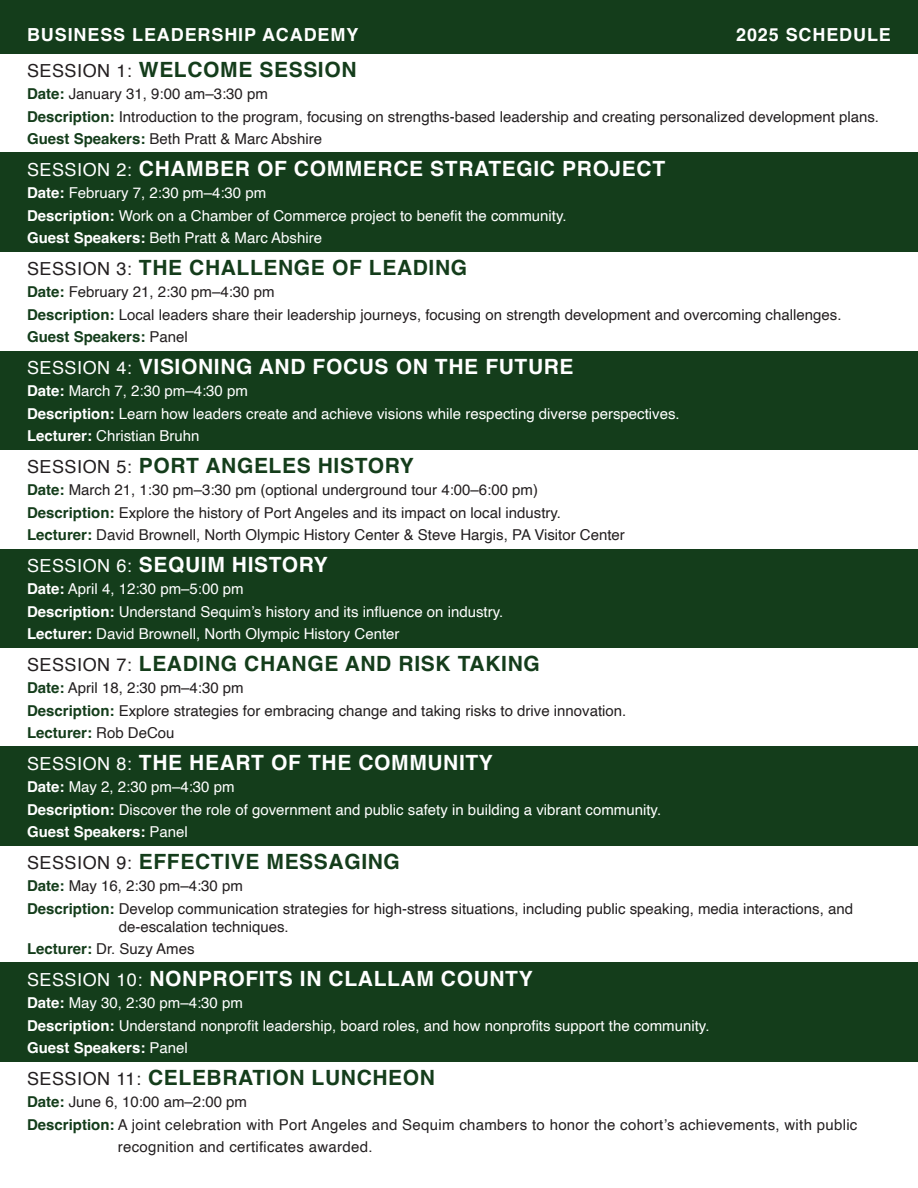
<style>
.page{position:relative;width:918px;height:1188px;background:#fff}
.page>*{position:absolute;margin:0;border:0;box-sizing:border-box;transform-origin:0 0}
.t1{font:700 21px "Helvetica";letter-spacing:.03em;color:#143d1b}
.t2{font:700 21px "Helvetica";letter-spacing:.03em;color:#fff}
.t3{font:700 18px "Helvetica";letter-spacing:.05em;color:#fff}
.t4{font:15px/18px "Helvetica";color:#231f20}
.t5{font:15px "Helvetica";color:#fff}
.t6{font:15px/22.5px "Helvetica";letter-spacing:.02em;color:#231f20}
.t7{font:700 15px "Helvetica";color:#fff}
.t8{font:700 15px "Helvetica";color:#143d1b}
.s1{font-weight:400;font-size:18px;color:#231f20}
.s2{font-weight:700;color:#143d1b}
.s3{font-weight:400;font-size:18px}
.s4{font-weight:700}
.s5{font-weight:400;color:#231f20}
.s6{font-weight:400}
</style>
<div class="page">
<div style="left:0;top:153px;width:918px;height:99px;background:#143d1b"></div>
<div style="left:0;top:351px;width:918px;height:99px;background:#143d1b"></div>
<div style="left:0;top:549px;width:918px;height:99px;background:#143d1b"></div>
<div style="left:0;top:747px;width:918px;height:99px;background:#143d1b"></div>
<div style="left:0;top:963px;width:918px;height:99px;background:#143d1b"></div>
<div style="left:0;top:0;width:918px;height:54px;background:#143d1b"></div>
<p class="t3" style="left:27px;top:23px;width:333px">BUSINESS LEADERSHIP ACADEMY</p>
<p class="t3" style="left:736px;top:23px;width:156px">2025 SCHEDULE</p>
<p class="t1" style="left:27px;top:56px;width:331px"><span class="s1">SESSION 1:</span> WELCOME SESSION</p>
<p class="t4" style="left:27px;top:85px;width:242px"><span class="s2">Date:</span> January 31, 9:00 am–3:30 pm</p>
<p class="t4" style="left:27px;top:108px;width:854px"><span class="s2">Description:</span> Introduction to the program, focusing on strengths-based leadership and creating personalized development plans.</p>
<p class="t4" style="left:27px;top:130px;width:297px"><span class="s2">Guest Speakers:</span> Beth Pratt &amp; Marc Abshire</p>
<p class="t2" style="left:27px;top:155px;width:640px"><span class="s3">SESSION 2:</span> CHAMBER OF COMMERCE STRATEGIC PROJECT</p>
<p class="t5" style="left:27px;top:181px;width:241px"><span class="s4">Date:</span> February 7, 2:30 pm–4:30 pm</p>
<p class="t5" style="left:27px;top:204px;width:541px"><span class="s4">Description:</span> Work on a Chamber of Commerce project to benefit the community.</p>
<p class="t5" style="left:27px;top:226px;width:297px"><span class="s4">Guest Speakers:</span> Beth Pratt &amp; Marc Abshire</p>
<p class="t1" style="left:27px;top:254px;width:442px"><span class="s1">SESSION 3:</span> THE CHALLENGE OF LEADING</p>
<p class="t4" style="left:27px;top:283px;width:249px"><span class="s2">Date:</span> February 21, 2:30 pm–4:30 pm</p>
<p class="t4" style="left:27px;top:306px;width:816px"><span class="s2">Description:</span> Local leaders share their leadership journeys, focusing on strength development and overcoming challenges.</p>
<p class="t8" style="left:27px;top:328px;width:162px">Guest Speakers: <span class="s5">Panel</span></p>
<p class="t2" style="left:27px;top:353px;width:548px"><span class="s3">SESSION 4:</span> VISIONING AND FOCUS ON THE FUTURE</p>
<p class="t5" style="left:27px;top:379px;width:222px"><span class="s4">Date:</span> March 7, 2:30 pm–4:30 pm</p>
<p class="t5" style="left:27px;top:402px;width:654px"><span class="s4">Description:</span> Learn how leaders create and achieve visions while respecting diverse perspectives.</p>
<p class="t5" style="left:27px;top:424px;width:174px"><span class="s4">Lecturer:</span> Christian Bruhn</p>
<p class="t1" style="left:27px;top:452px;width:388px"><span class="s1">SESSION 5:</span> PORT ANGELES HISTORY</p>
<p class="t4" style="left:27px;top:481px;width:513px"><span class="s2">Date:</span> March 21, 1:30 pm–3:30 pm (optional underground tour 4:00–6:00 pm)</p>
<p class="t4" style="left:27px;top:504px;width:536px"><span class="s2">Description:</span> Explore the history of Port Angeles and its impact on local industry.</p>
<p class="t4" style="left:27px;top:526px;width:599px"><span class="s2">Lecturer:</span> David Brownell, North Olympic History Center &amp; Steve Hargis, PA Visitor Center</p>
<p class="t2" style="left:27px;top:551px;width:302px"><span class="s3">SESSION 6:</span> SEQUIM HISTORY</p>
<p class="t5" style="left:27px;top:577px;width:218px"><span class="s4">Date:</span> April 4, 12:30 pm–5:00 pm</p>
<p class="t5" style="left:27px;top:600px;width:478px"><span class="s4">Description:</span> Understand Sequim’s history and its influence on industry.</p>
<p class="t5" style="left:27px;top:622px;width:374px"><span class="s4">Lecturer:</span> David Brownell, North Olympic History Center</p>
<p class="t1" style="left:27px;top:650px;width:514px"><span class="s1">SESSION 7:</span> LEADING CHANGE AND RISK TAKING</p>
<p class="t4" style="left:27px;top:679px;width:218px"><span class="s2">Date:</span> April 18, 2:30 pm–4:30 pm</p>
<p class="t4" style="left:27px;top:702px;width:601px"><span class="s2">Description:</span> Explore strategies for embracing change and taking risks to drive innovation.</p>
<p class="t8" style="left:27px;top:724px;width:149px">Lecturer: <span class="s5">Rob DeCou</span></p>
<p class="t2" style="left:27px;top:749px;width:467px"><span class="s3">SESSION 8:</span> THE HEART OF THE COMMUNITY</p>
<p class="t5" style="left:27px;top:775px;width:209px"><span class="s4">Date:</span> May 2, 2:30 pm–4:30 pm</p>
<p class="t5" style="left:27px;top:798px;width:636px"><span class="s4">Description:</span> Discover the role of government and public safety in building a vibrant community.</p>
<p class="t7" style="left:27px;top:823px;width:162px">Guest Speakers: <span class="s6">Panel</span></p>
<p class="t1" style="left:27px;top:848px;width:374px"><span class="s1">SESSION 9:</span> EFFECTIVE MESSAGING</p>
<p class="t4" style="left:27px;top:877px;width:217px"><span class="s2">Date:</span> May 16, 2:30 pm–4:30 pm</p>
<p class="t4" style="left:119px;top:900px;width:736px;text-indent:-92px"><span class="s2">Description:</span> Develop communication strategies for high-stress situations, including public speaking, media interactions, and de-escalation techniques.</p>
<p class="t4" style="left:27px;top:940px;width:169px"><span class="s2">Lecturer:</span> Dr. Suzy Ames</p>
<p class="t2" style="left:27px;top:965px;width:507px"><span class="s3">SESSION 10:</span> NONPROFITS IN CLALLAM COUNTY</p>
<p class="t5" style="left:27px;top:991px;width:217px"><span class="s4">Date:</span> May 30, 2:30 pm–4:30 pm</p>
<p class="t5" style="left:27px;top:1014px;width:684px"><span class="s4">Description:</span> Understand nonprofit leadership, board roles, and how nonprofits support the community.</p>
<p class="t7" style="left:27px;top:1039px;width:162px">Guest Speakers: <span class="s6">Panel</span></p>
<p class="t1" style="left:27px;top:1064px;width:410px"><span class="s1">SESSION 11:</span> CELEBRATION LUNCHEON</p>
<p class="t4" style="left:27px;top:1093px;width:222px"><span class="s2">Date:</span> June 6, 10:00 am–2:00 pm</p>
<p class="t6" style="left:118px;top:1113px;width:741px;text-indent:-91px"><span class="s2">Description:</span> A joint celebration with Port Angeles and Sequim chambers to honor the cohort’s achievements, with public recognition and certificates awarded.</p>
</div>
